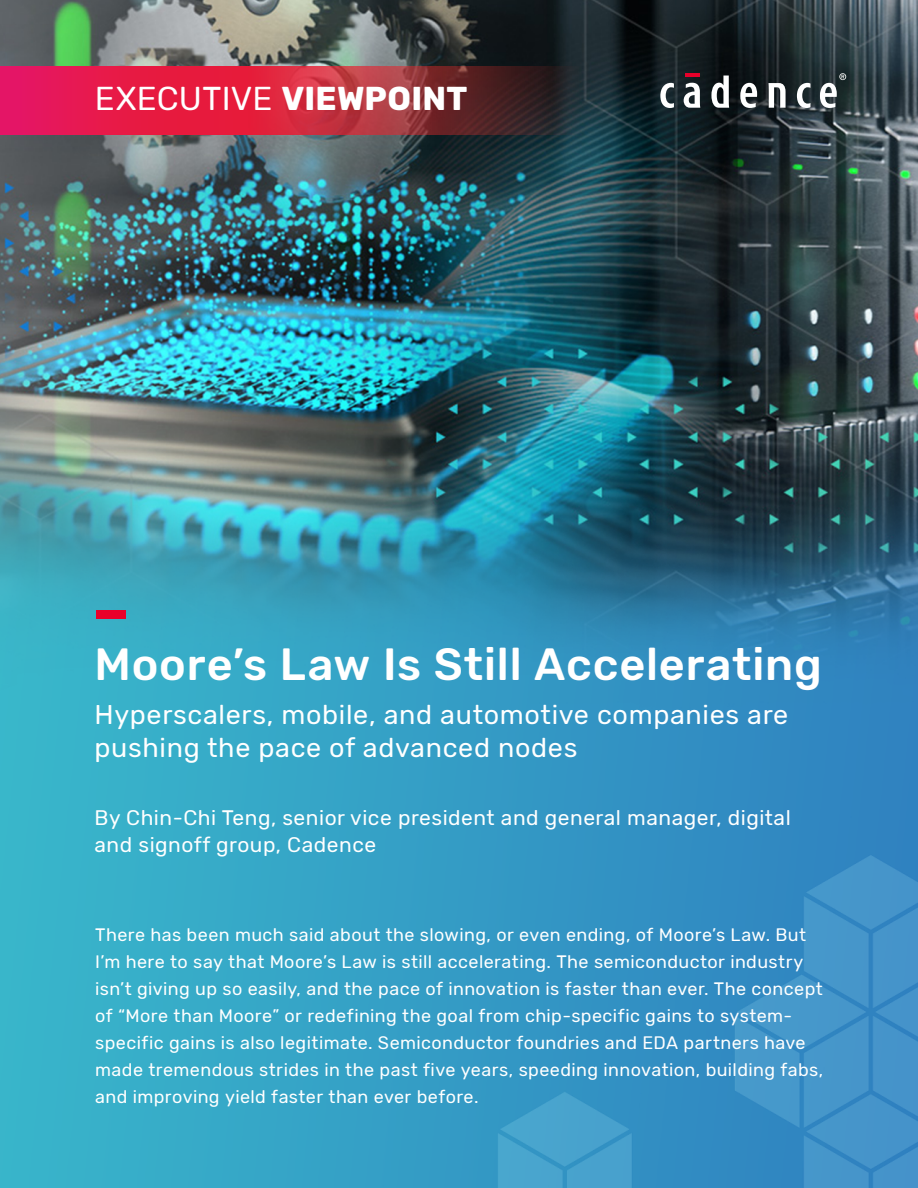
<style>
.page{position:relative;width:918px;height:1188px;background:#fff}
.page>*{position:absolute;margin:0;border:0;box-sizing:border-box;transform-origin:0 0}
.t1{font:500 45px "Rubik";letter-spacing:.02em;color:#fff}
.t2{font:33px "Rubik";letter-spacing:.01em;color:#fff}
.t3{font:27px/32.4px "Rubik";letter-spacing:.025em;color:#fff}
.t4{font:21px/27px "Rubik";letter-spacing:.025em;color:#fff}
.t5{font:18px/27px "Rubik";letter-spacing:.02em;color:#fff}
.s1{font-weight:700}
</style>
<div class="page">
<img style="left:0;top:0;width:918px;height:1188px">
<div style="left:97px;top:611px;width:29px;height:8px;background:#ea002a"></div>
<hr style="left:686px;top:73px;width:14px;height:4px;background:#e8002a">
<svg style="left:660px;top:83px;width:14px;height:25px"></svg>
<svg style="left:684px;top:83px;width:16px;height:25px"></svg>
<svg style="left:711px;top:76px;width:18px;height:32px"></svg>
<svg style="left:740px;top:83px;width:17px;height:25px"></svg>
<svg style="left:768px;top:83px;width:18px;height:25px"></svg>
<svg style="left:797px;top:83px;width:13px;height:25px"></svg>
<svg style="left:820px;top:73px;width:26px;height:35px"></svg>
<svg style="left:0;top:66px;width:624px;height:69px;background:#a7253e"></svg>
<h2 class="t2" style="left:95px;top:80px;width:374px">EXECUTIVE <span class="s1">VIEWPOINT</span></h2>
<h1 class="t1" style="left:94px;top:639px;width:729px">Moore’s Law Is Still Accelerating</h1>
<h3 class="t3" style="left:94px;top:699px;width:695px">Hyperscalers, mobile, and automotive companies are pushing the pace of advanced nodes</h3>
<p class="t4" style="left:94px;top:805px;width:698px">By Chin-Chi Teng, senior vice president and general manager, digital and signoff group, Cadence</p>
<p class="t5" style="left:95px;top:922px;width:730px">There has been much said about the slowing, or even ending, of Moore’s Law. But I’m here to say that Moore’s Law is still accelerating. The semiconductor industry isn’t giving up so easily, and the pace of innovation is faster than ever. The concept of “More than Moore” or redefining the goal from chip-specific gains to system&shy;specific gains is also legitimate. Semiconductor foundries and EDA partners have made tremendous strides in the past five years, speeding innovation, building fabs, and improving yield faster than ever before.</p>
</div>
